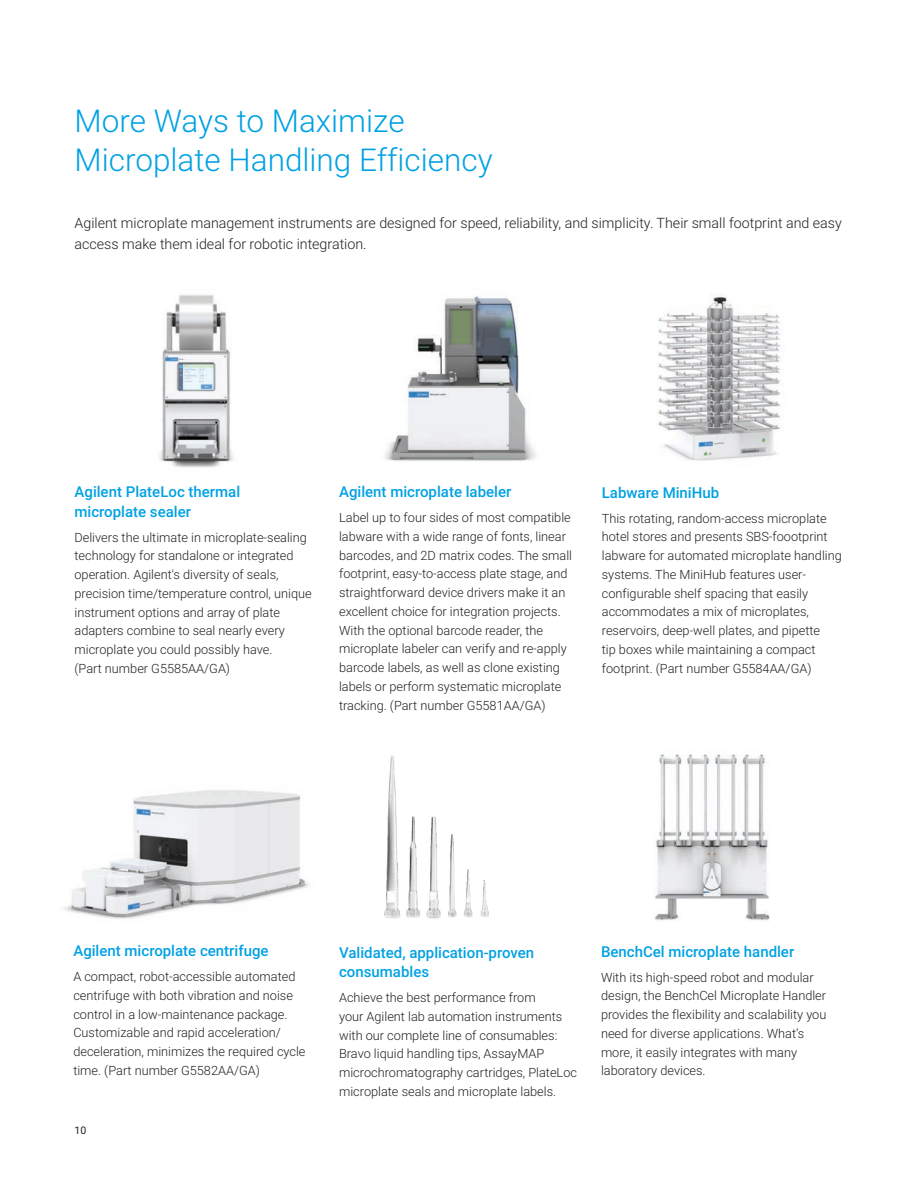
<style>
.page{position:relative;width:918px;height:1188px;background:#fff}
.page>*{position:absolute;margin:0;border:0;box-sizing:border-box;transform-origin:0 0}
.BROCHURE_int_head_bl{font:300 31.5px "Roboto";color:#00a1e3}
.BROCHURE_callout_sub{font:500 15px/19.5px "Roboto";color:#00a1e3}
.BROCHURE_text_black{font:300 14.25px/21px "Roboto";color:#231f20}
.BROCHURE_callout_tex{font:300 12.75px/18.8px "Roboto";color:#231f20}
.t1{font:10.5px "Roboto";color:#231f20}
</style>
<div class="page">
<img style="left:159px;top:294px;width:75px;height:174px">
<img style="left:384px;top:296px;width:152px;height:166px">
<img style="left:63px;top:790px;width:247px;height:129px">
<img style="left:655px;top:754px;width:115px;height:168px">
<img style="left:384px;top:755px;width:105px;height:164px">
<img style="left:657px;top:295px;width:124px;height:166px">
<p class="BROCHURE_int_head_bl" style="left:75px;top:99px;width:332px">More Ways to Maximize</p>
<p class="BROCHURE_int_head_bl" style="left:75px;top:138px;width:420px">Microplate Handling Efficiency</p>
<p class="BROCHURE_text_black" style="left:75px;top:212px;width:769px">Agilent microplate management instruments are designed for speed, reliability, and simplicity. Their small footprint and easy access make them ideal for robotic integration.</p>
<p class="BROCHURE_callout_sub" style="left:75px;top:482px;width:167px">Agilent PlateLoc thermal microplate sealer</p>
<p class="BROCHURE_callout_tex" style="left:75px;top:527px;width:239px">Delivers the ultimate in microplate-sealing technology for standalone or integrated operation. Agilent's diversity of seals, precision time/temperature control, unique instrument options and array of plate adapters combine to seal nearly every microplate you could possibly have.<br>(Part number G5585AA/GA)</p>
<p class="BROCHURE_callout_sub" style="left:339px;top:482px;width:174px">Agilent microplate labeler</p>
<p class="BROCHURE_callout_tex" style="left:339px;top:508px;width:234px">Label up to four sides of most compatible labware with a wide range of fonts, linear barcodes, and 2D matrix codes. The small footprint, easy-to-access plate stage, and straightforward device drivers make it an excellent choice for integration projects.<br>With the optional barcode reader, the microplate labeler can verify and re-apply barcode labels, as well as clone existing labels or perform systematic microplate tracking. (Part number G5581AA/GA)</p>
<p class="BROCHURE_callout_sub" style="left:602px;top:482px;width:119px">Labware MiniHub</p>
<p class="BROCHURE_callout_tex" style="left:602px;top:508px;width:242px">This rotating, random-access microplate hotel stores and presents SBS-foootprint labware for automated microplate handling systems. The MiniHub features user&shy;configurable shelf spacing that easily accommodates a mix of microplates, reservoirs, deep-well plates, and pipette<br>tip boxes while maintaining a compact footprint. (Part number G5584AA/GA)</p>
<p class="BROCHURE_callout_sub" style="left:73px;top:941px;width:197px">Agilent microplate centrifuge</p>
<p class="BROCHURE_callout_tex" style="left:73px;top:967px;width:234px">A compact, robot-accessible automated centrifuge with both vibration and noise control in a low-maintenance package.<br>Customizable and rapid acceleration/ deceleration, minimizes the required cycle time. (Part number G5582AA/GA)</p>
<p class="t1" style="left:75px;top:1123px;width:13px">10</p>
<p class="BROCHURE_callout_sub" style="left:339px;top:942px;width:197px">Validated, application-proven consumables</p>
<p class="BROCHURE_callout_tex" style="left:339px;top:988px;width:239px">Achieve the best performance from<br>your Agilent lab automation instruments with our complete line of consumables:<br>Bravo liquid handling tips, AssayMAP microchromatography cartridges, PlateLoc microplate seals and microplate labels.</p>
<p class="BROCHURE_callout_sub" style="left:601px;top:941px;width:195px">BenchCel microplate handler</p>
<p class="BROCHURE_callout_tex" style="left:601px;top:967px;width:227px">With its high-speed robot and modular design, the BenchCel Microplate Handler provides the flexibility and scalability you need for diverse applications. What’s more, it easily integrates with many laboratory devices.</p>
</div>
